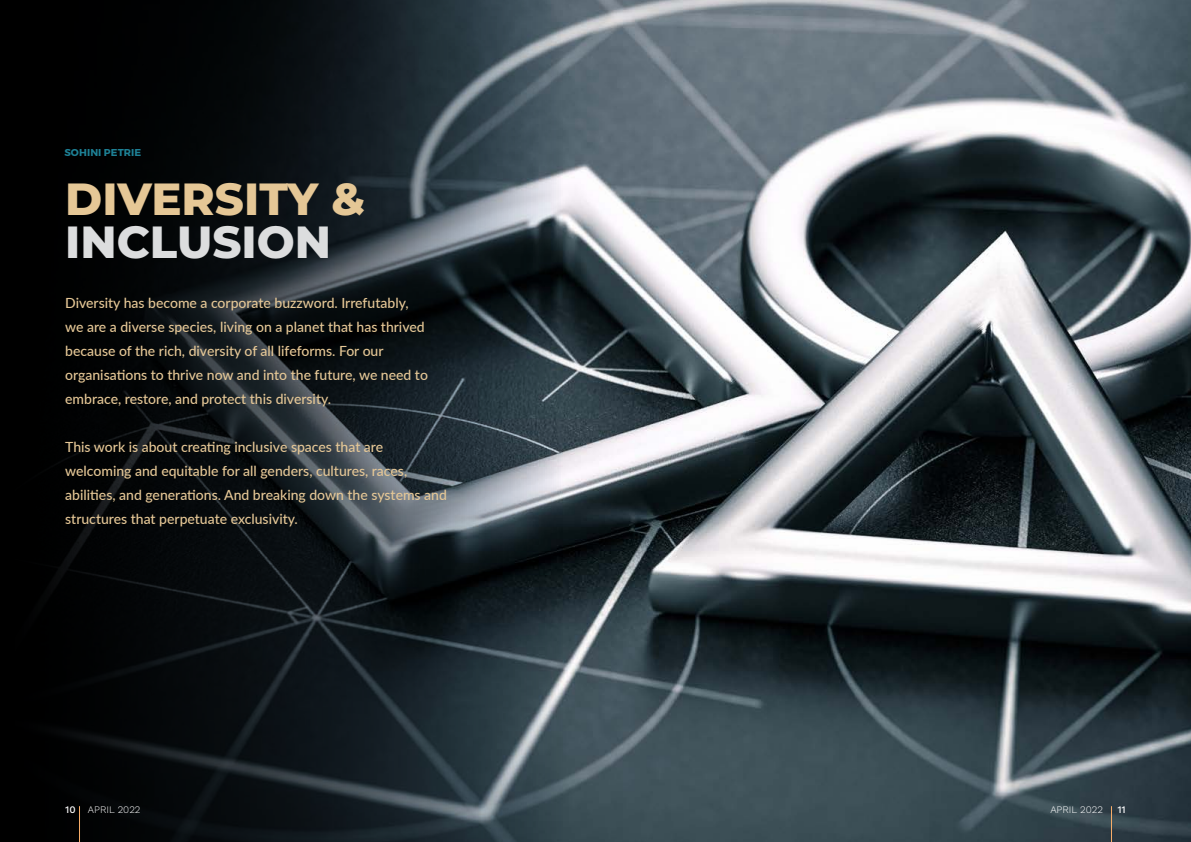
<style>
.page{position:relative;width:1191px;height:842px;background:#fff}
.page>*{position:absolute;margin:0;border:0;box-sizing:border-box;transform-origin:0 0}
.t1{font:800 45px "Montserrat";color:#e5c796}
.t2{font:800 45px "Montserrat";color:#dcddde}
.t3{font:500 14px/24px "Lato";color:#e5c796}
.t4{font:300 10px "Work Sans";color:#fff}
.t5{font:700 10px "Montserrat";letter-spacing:.01em;color:#1d8095}
.t6{font:500 10px "Work Sans";color:#fff}
.s1{font-weight:500}
</style>
<div class="page">
<img style="left:574px;top:0;width:617px;height:842px">
<svg style="left:0;top:0;width:574px;height:842px;background:#181f23"></svg>
<hr style="left:1111px;top:806px;width:1px;height:36px;background:#faaf6a">
<hr style="left:79px;top:806px;width:1px;height:36px;background:#faaf6a">
<p class="t5" style="left:64px;top:147px;width:78px">SOHINI PETRIE</p>
<h1 class="t1" style="left:65px;top:166px;width:301px">DIVERSITY &amp;</h1>
<h1 class="t2" style="left:65px;top:209px;width:267px">INCLUSION</h1>
<p class="t3" style="left:65px;top:290px;width:364px">Diversity has become a corporate buzzword. Irrefutably, we are a diverse species, living on a planet that has thrived because of the rich, diversity of all lifeforms. For our organisations to thrive now and into the future, we need to embrace, restore, and protect this diversity.</p>
<p class="t3" style="left:65px;top:434px;width:383px">This work is about creating inclusive spaces that are welcoming and equitable for all genders, cultures, races, abilities, and generations. And breaking down the systems and structures that perpetuate exclusivity.</p>
<p class="t4" style="left:65px;top:804px;width:77px"><span class="s1">10</span> APRIL 2022</p>
<p class="t4" style="left:1050px;top:804px;width:54px">APRIL 2022</p>
<p class="t6" style="left:1117px;top:804px;width:10px">11</p>
</div>
